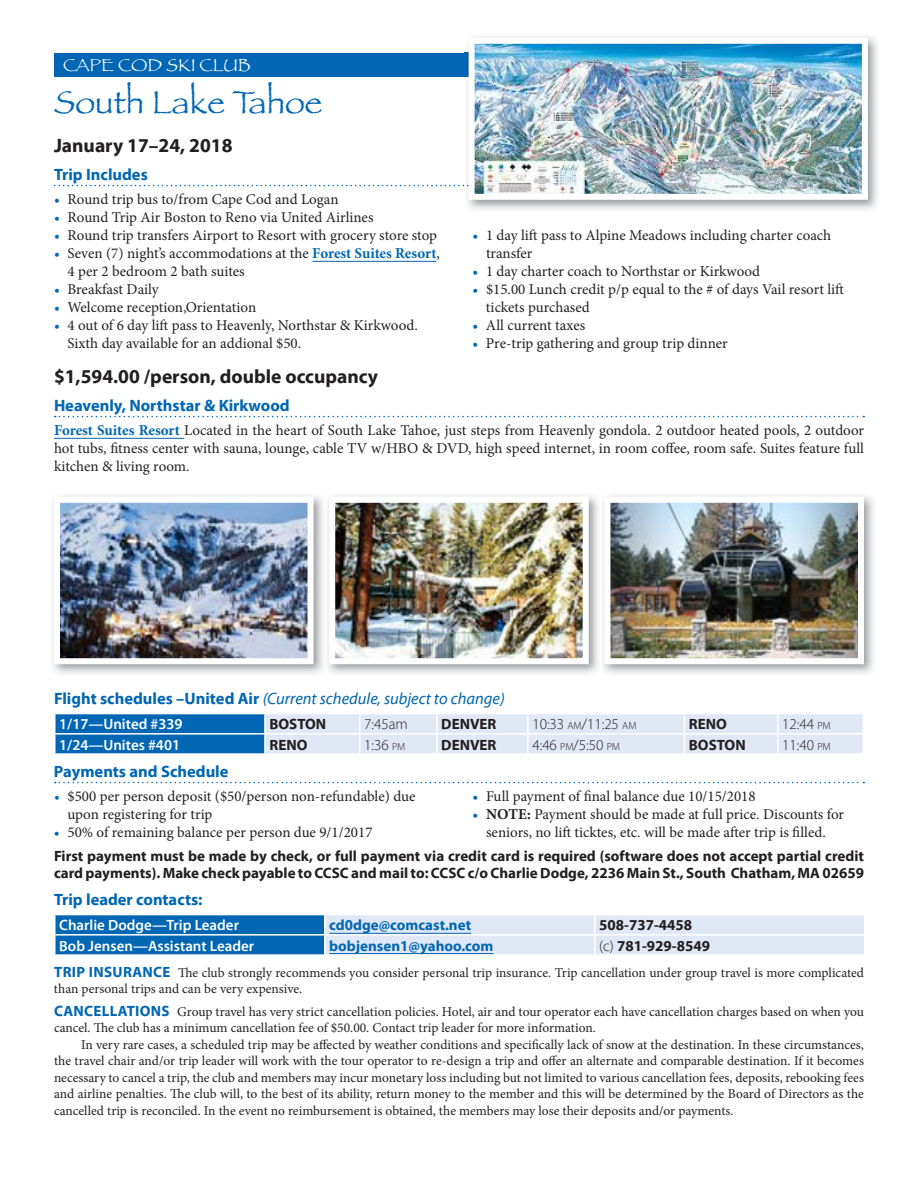
<style>
.page{position:relative;width:918px;height:1188px;background:#fff}
.page>*{position:absolute;margin:0;border:0;box-sizing:border-box;transform-origin:0 0}
.t1{font:33px "Papyrus";color:#0166b3}
.t2{font:700 19.5px "Myriad Pro";color:#231f20}
.t3{font:18px "Papyrus";color:#fff}
.t4{font:700 16.5px "Myriad Pro";color:#0166b3}
.t5{font:italic 16.5px "Myriad Pro";color:#0166b3}
.t6{font:15px/18px "Minion Pro";color:#231f20}
.t7{font:700 15px/16.5px "Myriad Pro";color:#231f20}
.t8{font:600 15px "Myriad Pro";color:#fff}
.t9{font:300 15px "Myriad Pro";color:#231f20}
.t10{font:700 15px "Myriad Pro";color:#0166b3}
.t11{font:13.5px/16.5px "Minion Pro";letter-spacing:-.005em;color:#231f20}
.s1{color:#0166b3}
.s2{font-weight:700;color:#0166b3}
.s3{font-weight:700;font-style:normal}
.s4{font-size:10.5px}
.s5{font-weight:700}
.s6{font-weight:300}
.s7{font-family:"Myriad Pro";font-weight:700;font-size:15px;color:#0166b3}
</style>
<div class="page">
<div style="left:54px;top:53px;width:415px;height:24px;background:#0166b3"></div>
<hr style="left:312px;top:261px;width:124px;height:1px;background:#0166b3">
<svg style="left:55px;top:416px;width:809px;height:1px"></svg>
<hr style="left:54px;top:438px;width:130px;height:1px;background:#0166b3">
<svg style="left:55px;top:782px;width:809px;height:1px"></svg>
<svg style="left:54px;top:714px;width:809px;height:39px;background:#abc9e5"></svg>
<svg style="left:54px;top:915px;width:810px;height:40px;background:#99bedf"></svg>
<hr style="left:325px;top:934px;width:270px;height:2px;background:#fff">
<hr style="left:595px;top:934px;width:271px;height:2px;background:#fff">
<hr style="left:329px;top:933px;width:142px;height:1px;background:#0166b3">
<hr style="left:329px;top:953px;width:164px;height:1px;background:#0166b3">
<img style="left:465px;top:36px;width:413px;height:174px">
<img style="left:465px;top:53px;width:4px;height:24px">
<svg style="left:54px;top:185px;width:415px;height:1px"></svg>
<img style="left:476px;top:45px;width:385px;height:148px">
<div style="left:469px;top:38px;width:399px;height:162px;border:6px solid #fff"></div>
<img style="left:52px;top:495px;width:822px;height:179px">
<img style="left:61px;top:504px;width:246px;height:153px">
<div style="left:54px;top:497px;width:260px;height:167px;border:6px solid #fff"></div>
<img style="left:325px;top:495px;width:1px;height:179px">
<img style="left:336px;top:504px;width:246px;height:153px">
<div style="left:329px;top:497px;width:260px;height:167px;border:6px solid #fff"></div>
<img style="left:600px;top:495px;width:1px;height:179px">
<img style="left:611px;top:504px;width:246px;height:153px">
<div style="left:604px;top:497px;width:260px;height:167px;border:6px solid #fff"></div>
<p class="t3" style="left:63px;top:54px;width:189px">CAPE COD SKI CLUB</p>
<h1 class="t1" style="left:54px;top:82px;width:270px">South Lake Tahoe</h1>
<h2 class="t2" style="left:54px;top:133px;width:180px">January 17–24, 2018</h2>
<p class="t4" style="left:54px;top:164px;width:95px">Trip Includes</p>
<p class="t6" style="left:54px;top:191px;width:286px"><span class="s1">•</span> Round trip bus to/from Cape Cod and Logan</p>
<p class="t6" style="left:54px;top:209px;width:321px"><span class="s1">•</span> Round Trip Air Boston to Reno via United Airlines</p>
<p class="t6" style="left:54px;top:227px;width:385px"><span class="s1">•</span> Round trip transfers Airport to Resort with grocery store stop</p>
<p class="t6" style="left:68px;top:245px;width:374px;text-indent:-13px"><span class="s1">•</span> Seven (7) night’s accommodations at the <span class="s2">Forest Suites Resort</span>,<br>4 per 2 bedroom 2 bath suites</p>
<p class="t6" style="left:54px;top:281px;width:106px"><span class="s1">•</span> Breakfast Daily</p>
<p class="t6" style="left:54px;top:299px;width:204px"><span class="s1">•</span> Welcome reception‚Orientation</p>
<p class="t6" style="left:68px;top:317px;width:352px;text-indent:-14px"><span class="s1">•</span> 4 out of 6 day lift pass to Heavenly, Northstar &amp; Kirkwood.<br>Sixth day available for an addional $50.</p>
<p class="t6" style="left:486px;top:227px;width:347px;text-indent:-13px"><span class="s1">•</span> 1 day lift pass to Alpine Meadows including charter coach transfer</p>
<p class="t6" style="left:472px;top:263px;width:289px"><span class="s1">•</span> 1 day charter coach to Northstar or Kirkwood</p>
<p class="t6" style="left:486px;top:281px;width:360px;text-indent:-13px"><span class="s1">•</span> $15.00 Lunch credit p/p equal to the # of days Vail resort lift tickets purchased</p>
<p class="t6" style="left:472px;top:317px;width:114px"><span class="s1">•</span> All current taxes</p>
<p class="t6" style="left:472px;top:335px;width:257px"><span class="s1">•</span> Pre-trip gathering and group trip dinner</p>
<h2 class="t2" style="left:54px;top:364px;width:326px">$1,594.00 /person, double occupancy</h2>
<p class="t4" style="left:54px;top:395px;width:237px">Heavenly, Northstar &amp; Kirkwood</p>
<p class="t6" style="left:54px;top:422px;width:812px;text-align:justify"><span class="s2">Forest Suites Resort</span> Located in the heart of South Lake Tahoe, just steps from Heavenly gondola. 2 outdoor heated pools, 2 outdoor hot tubs, fitness center with sauna, lounge, cable TV w/HBO &amp; DVD, high speed internet, in room coffee, room safe. Suites feature full kitchen &amp; living room.</p>
<p class="t5" style="left:54px;top:688px;width:452px"><span class="s3">Flight schedules –United Air</span> (Current schedule, subject to change)</p>
<p class="t8" style="left:59px;top:715px;width:125px">1/17—United #339</p>
<p class="t7" style="left:269px;top:716px;width:58px">BOSTON</p>
<p class="t9" style="left:364px;top:715px;width:45px">7:45am</p>
<p class="t7" style="left:441px;top:716px;width:57px">DENVER</p>
<p class="t9" style="left:532px;top:715px;width:106px">10:33 <span class="s4">AM</span>/11:25 <span class="s4">AM</span></p>
<p class="t7" style="left:689px;top:716px;width:40px">RENO</p>
<p class="t9" style="left:782px;top:715px;width:50px">12:44 <span class="s4">PM</span></p>
<p class="t8" style="left:59px;top:735px;width:122px">1/24—Unites #401</p>
<p class="t7" style="left:269px;top:736px;width:40px">RENO</p>
<p class="t9" style="left:364px;top:736px;width:43px">1:36 <span class="s4">PM</span></p>
<p class="t7" style="left:441px;top:736px;width:57px">DENVER</p>
<p class="t9" style="left:532px;top:736px;width:89px">4:46 <span class="s4">PM</span>/5:50 <span class="s4">PM</span></p>
<p class="t7" style="left:689px;top:736px;width:58px">BOSTON</p>
<p class="t9" style="left:782px;top:736px;width:50px">11:40 <span class="s4">PM</span></p>
<p class="t4" style="left:54px;top:761px;width:176px">Payments and Schedule</p>
<p class="t6" style="left:67px;top:788px;width:349px;text-indent:-13px"><span class="s1">•</span> $500 per person deposit ($50/person non-refundable) due upon registering for trip</p>
<p class="t6" style="left:54px;top:824px;width:320px"><span class="s1">•</span> 50% of remaining balance per person due 9/1/2017</p>
<p class="t6" style="left:472px;top:788px;width:285px"><span class="s1">•</span> Full payment of final balance due 10/15/2018</p>
<p class="t6" style="left:473px;top:806px;width:373px;text-align:center"><span class="s1">•</span> <span class="s5">NOTE:</span> Payment should be made at full price. Discounts for seniors, no lift ticktes, etc. will be made after trip is filled.</p>
<p class="t7" style="left:54px;top:848px;width:812px">First payment must be made by check, or full payment via credit card is required (software does not accept partial credit card payments). Make check payable to CCSC and mail to: CCSC c/o Charlie Dodge, 2236 Main St., South Chatham, MA 02659</p>
<p class="t4" style="left:54px;top:888px;width:150px">Trip leader contacts:</p>
<p class="t8" style="left:59px;top:916px;width:181px">Charlie Dodge—Trip Leader</p>
<p class="t10" style="left:329px;top:915px;width:143px">cd0dge@comcast.net</p>
<p class="t7" style="left:599px;top:917px;width:94px">508-737-4458</p>
<p class="t8" style="left:59px;top:936px;width:196px">Bob Jensen—Assistant Leader</p>
<p class="t10" style="left:329px;top:936px;width:166px">bobjensen1@yahoo.com</p>
<p class="t7" style="left:599px;top:937px;width:112px"><span class="s6">(c)</span> 781-929-8549</p>
<p class="t11" style="left:54px;top:964px;width:812px"><span class="s7">TRIP INSURANCE</span> The club strongly recommends you consider personal trip insurance. Trip cancellation under group travel is more complicated than personal trips and can be very expensive.</p>
<p class="t11" style="left:54px;top:1003px;width:812px"><span class="s7">CANCELLATIONS</span> Group travel has very strict cancellation policies. Hotel, air and tour operator each have cancellation charges based on when you cancel. The club has a minimum cancellation fee of $50.00. Contact trip leader for more information.</p>
<p class="t11" style="left:54px;top:1036px;width:812px;text-align:justify;text-indent:27px">In very rare cases, a scheduled trip may be affected by weather conditions and specifically lack of snow at the destination. In these circumstances, the travel chair and/or trip leader will work with the tour operator to re-design a trip and offer an alternate and comparable destination. If it becomes necessary to cancel a trip, the club and members may incur monetary loss including but not limited to various cancellation fees, deposits, rebooking fees and airline penalties. The club will, to the best of its ability, return money to the member and this will be determined by the Board of Directors as the cancelled trip is reconciled. In the event no reimbursement is obtained, the members may lose their deposits and/or payments.</p>
</div>
